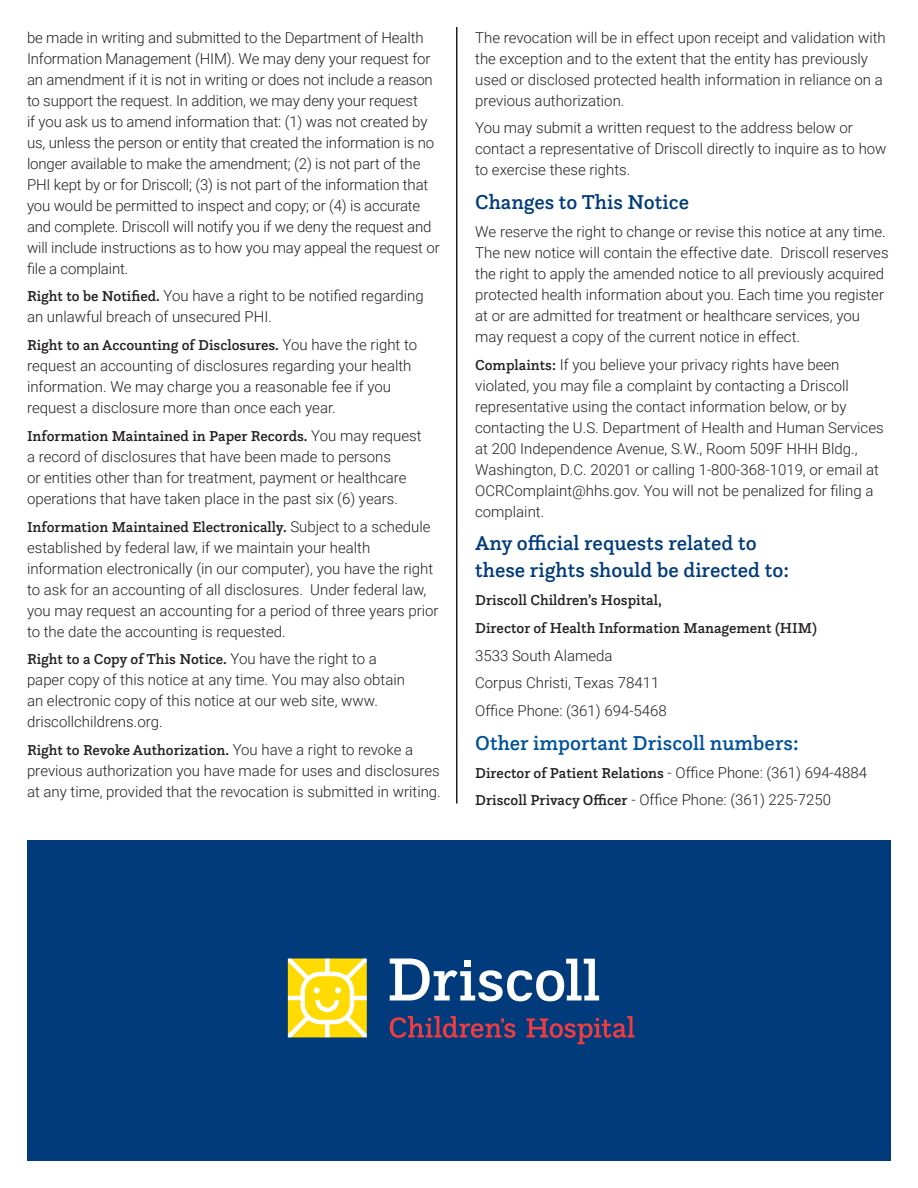
<style>
.page{position:relative;width:918px;height:1188px;background:#fff}
.page>*{position:absolute;margin:0;border:0;box-sizing:border-box;transform-origin:0 0}
.t1{font:500 21px/27px "Questa Slab";color:#013b7c}
.t2{font:500 21px "Questa Slab";color:#01529a}
.t3{font:300 15px/21px "Roboto";color:#231f20}
.t4{font:500 15px/27.8px "Questa Slab";color:#231f20}
.s1{font-family:"Questa Slab";font-weight:500}
.s2{font-family:"Roboto";font-weight:300}
</style>
<div class="page">
<div style="left:27px;top:840px;width:864px;height:321px;background:#013b7c"></div>
<hr style="left:456px;top:27px;width:2px;height:777px;background:#231f20">
<svg style="left:390px;top:959px;width:209px;height:42px"></svg>
<svg style="left:390px;top:1016px;width:126px;height:22px"></svg>
<svg style="left:527px;top:1016px;width:107px;height:28px"></svg>
<svg style="left:288px;top:959px;width:79px;height:78px;background:#fee343"></svg>
<p class="t3" style="left:27px;top:26px;width:414px">be made in writing and submitted to the Department of Health Information Management (HIM). We may deny your request for an amendment if it is not in writing or does not include a reason to support the request. In addition, we may deny your request<br>if you ask us to amend information that: (1) was not created by us, unless the person or entity that created the information is no longer available to make the amendment; (2) is not part of the PHI kept by or for Driscoll; (3) is not part of the information that you would be permitted to inspect and copy; or (4) is accurate and complete. Driscoll will notify you if we deny the request and will include instructions as to how you may appeal the request or file a complaint.</p>
<p class="t3" style="left:27px;top:285px;width:398px"><span class="s1">Right to be Notified.</span> You have a right to be notified regarding an unlawful breach of unsecured PHI.</p>
<p class="t4" style="left:27px;top:331px;width:392px">Right to an Accounting of Disclosures. <span class="s2">You have the right to</span></p>
<p class="t3" style="left:27px;top:355px;width:386px">request an accounting of disclosures regarding your health information. We may charge you a reasonable fee if you request a disclosure more than once each year.</p>
<p class="t4" style="left:27px;top:422px;width:396px">Information Maintained in Paper Records. <span class="s2">You may request</span></p>
<p class="t3" style="left:27px;top:446px;width:381px">a record of disclosures that have been made to persons or entities other than for treatment, payment or healthcare operations that have taken place in the past six (6) years.</p>
<p class="t4" style="left:27px;top:513px;width:405px">Information Maintained Electronically. <span class="s2">Subject to a schedule</span></p>
<p class="t3" style="left:27px;top:536px;width:413px">established by federal law, if we maintain your health information electronically (in our computer), you have the right to ask for an accounting of all disclosures. Under federal law, you may request an accounting for a period of three years prior to the date the accounting is requested.</p>
<p class="t4" style="left:27px;top:645px;width:351px">Right to a Copy of This Notice. <span class="s2">You have the right to a</span></p>
<p class="t3" style="left:27px;top:669px;width:380px">paper copy of this notice at any time. You may also obtain an electronic copy of this notice at our web site, www. driscollchildrens.org.</p>
<p class="t4" style="left:27px;top:736px;width:388px">Right to Revoke Authorization. <span class="s2">You have a right to revoke a</span></p>
<p class="t3" style="left:27px;top:760px;width:415px">previous authorization you have made for uses and disclosures at any time, provided that the revocation is submitted in writing.</p>
<p class="t3" style="left:475px;top:26px;width:412px">The revocation will be in effect upon receipt and validation with the exception and to the extent that the entity has previously used or disclosed protected health information in reliance on a previous authorization.</p>
<p class="t3" style="left:475px;top:117px;width:413px">You may submit a written request to the address below or contact a representative of Driscoll directly to inquire as to how to exercise these rights.</p>
<h1 class="t1" style="left:475px;top:188px;width:215px">Changes to This Notice</h1>
<p class="t3" style="left:475px;top:221px;width:415px">We reserve the right to change or revise this notice at any time.<br>The new notice will contain the effective date. Driscoll reserves the right to apply the amended notice to all previously acquired protected health information about you. Each time you register at or are admitted for treatment or healthcare services, you may request a copy of the current notice in effect.</p>
<p class="t3" style="left:475px;top:353px;width:410px"><span class="s1">Complaints:</span> If you believe your privacy rights have been violated, you may file a complaint by contacting a Driscoll representative using the contact information below, or by contacting the U.S. Department of Health and Human Services at 200 Independence Avenue, S.W., Room 509F HHH Bldg., Washington, D.C. 20201 or calling 1-800-368-1019, or email at OCRComplaint@hhs.gov. You will not be penalized for filing a complaint.</p>
<h1 class="t1" style="left:475px;top:529px;width:315px">Any official requests related to these rights should be directed to:</h1>
<p class="t4" style="left:475px;top:586px;width:343px">Driscoll Children’s Hospital,<br>Director of Health Information Management (HIM)</p>
<p class="t3" style="left:475px;top:641px;width:193px;line-height:27.8px">3533 South Alameda<br>Corpus Christi, Texas 78411<br>Office Phone: (361) 694-5468</p>
<h1 class="t2" style="left:475px;top:730px;width:325px">Other important Driscoll numbers:</h1>
<p class="t4" style="left:475px;top:759px;width:393px">Director of Patient Relations <span class="s2">- Office Phone: (361) 694-4884</span></p>
<p class="t3" style="left:475px;top:789px;width:357px"><span class="s1">Driscoll Privacy Officer</span> - Office Phone: (361) 225-7250</p>
</div>
